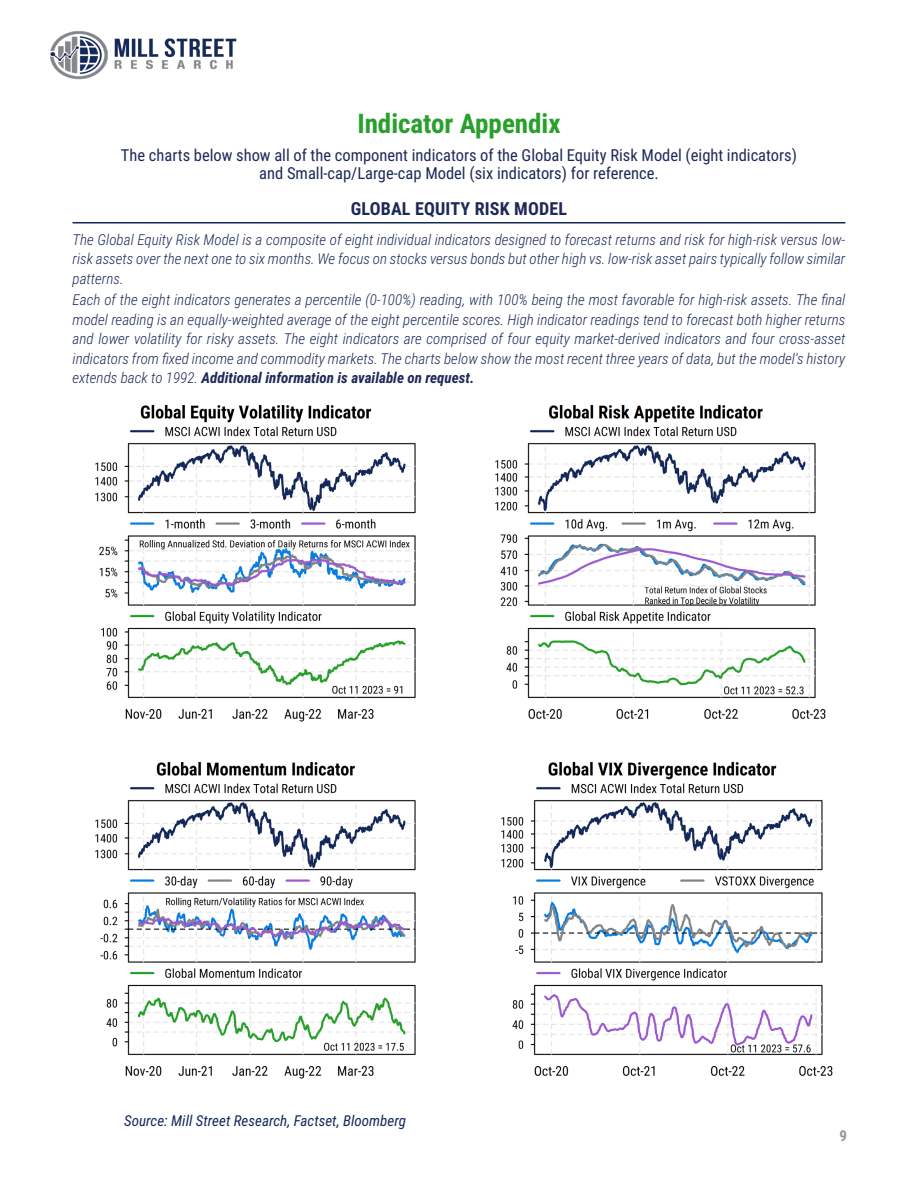
<style>
.page{position:relative;width:918px;height:1188px;background:#fff}
.page>*{position:absolute;margin:0;border:0;box-sizing:border-box;transform-origin:0 0}
.Green_Title{font:700 27px "Roboto Condensed";color:#28a02b}
.Green_Title-2{font:700 18px "Roboto Condensed";letter-spacing:.01em;color:#1d2958}
.Paragraph_Style_1{font:16.5px/18px "Roboto Condensed";color:#1d2958;text-align:center}
.Paragraph_Style_1-2{font:italic 300 15px/19.5px "Roboto Condensed";color:#1d2958;text-align:justify}
.t1{font:italic 15px "Roboto Condensed";color:#14285a}
.t2{font:700 15px "Roboto Condensed";color:#939598}
.s1{font-weight:700}
</style>
<div class="page">
<img style="left:50px;top:31px;width:187px;height:49px">
<hr style="left:73px;top:222px;width:772px;height:2px;background:#14285a">
<img style="left:95px;top:405px;width:321px;height:317px">
<img style="left:495px;top:405px;width:331px;height:314px">
<img style="left:95px;top:762px;width:321px;height:317px">
<img style="left:501px;top:762px;width:332px;height:314px">
<p class="Green_Title" style="left:357px;top:104px;width:205px">Indicator Appendix</p>
<p class="Paragraph_Style_1" style="left:121px;top:145px;width:678px">The charts below show all of the component indicators of the Global Equity Risk Model (eight indicators) and Small-cap/Large-cap Model (six indicators) for reference.</p>
<p class="Green_Title-2" style="left:351px;top:195px;width:218px">GLOBAL EQUITY RISK MODEL</p>
<p class="Paragraph_Style_1-2" style="left:73px;top:229px;width:774px">The Global Equity Risk Model is a composite of eight individual indicators designed to forecast returns and risk for high-risk versus low&shy;risk assets over the next one to six months. We focus on stocks versus bonds but other high vs. low-risk asset pairs typically follow similar patterns.</p>
<p class="Paragraph_Style_1-2" style="left:73px;top:290px;width:774px">Each of the eight indicators generates a percentile (0-100%) reading, with 100% being the most favorable for high-risk assets. The final model reading is an equally-weighted average of the eight percentile scores. High indicator readings tend to forecast both higher returns and lower volatility for risky assets. The eight indicators are comprised of four equity market-derived indicators and four cross-asset indicators from fixed income and commodity markets. The charts below show the most recent three years of data, but the model's history extends back to 1992. <span class="s1">Additional information is available on request.</span></p>
<p class="t1" style="left:124px;top:1110px;width:283px">Source: Mill Street Research, Factset, Bloomberg</p>
<p class="t2" style="left:839px;top:1125px;width:9px">9</p>
</div>
